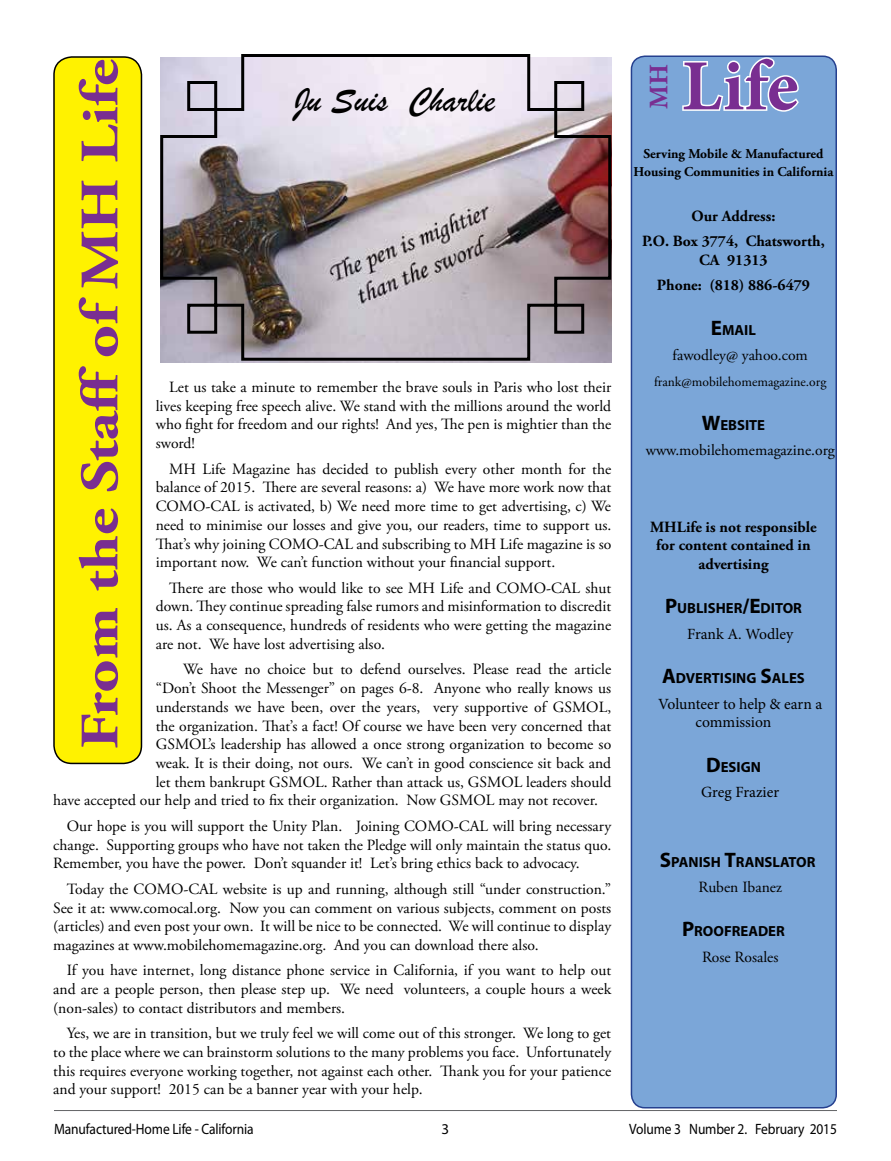
<style>
.page{position:relative;width:891px;height:1161px;background:#fff}
.page>*{position:absolute;margin:0;border:0;box-sizing:border-box;transform-origin:0 0}
.t1{font:700 72px "Minion Pro";color:#792e91}
.t2{font:700 54px "Adobe Garamond Pro";color:#792e91;scale:1.2 1}
.t3{font:36px "Brush Script";color:#000}
.t4{font:700 27px "Minion Pro";color:#792e91}
.t5{font:15.6px/18.8px "Adobe Garamond Pro";color:#000;text-align:justify}
.t6{font:700 15.6px/25.5px "Adobe Garamond Pro";color:#000;text-align:center}
.t7{font:15.6px/18.8px "Minion Pro";letter-spacing:-.005em;color:#000}
.t8{font:15px "Myriad Pro";letter-spacing:-.01em;color:#000;scale:.9 1}
.t9{font:15px "Myriad Pro";letter-spacing:-.01em;color:#000}
.t10{font:700 14.7px "Myriad Pro";color:#000}
.t11{font:700 13.5px/18.8px "Adobe Garamond Pro";color:#000;text-align:center}
.t12{font:13.5px "Adobe Garamond Pro";color:#000}
.s1{font-size:21px}
</style>
<div class="page">
<img style="left:160px;top:54px;width:452px;height:308px">
<div style="left:54px;top:57px;width:87px;height:706px;background:#fff200;border-radius:18px"></div>
<div style="left:53px;top:56px;width:89px;height:708px;border:2px solid #000;border-radius:18px"></div>
<div style="left:631px;top:56px;width:205px;height:1052px;background:#7ba6d8;border-radius:14px"></div>
<svg style="left:682px;top:59px;width:117px;height:53px"></svg>
<div style="left:631px;top:56px;width:206px;height:1052px;border:2px solid #25408f;border-radius:14px"></div>
<hr style="left:54px;top:1110px;width:783px;height:1px;background:#636466">
<h2 class="t2" style="left:69px;top:749px;width:577px;rotate:-90deg">From the Staff of MH Life</h2>
<h1 class="t1" style="left:682px;top:36px;width:118px">Life</h1>
<h3 class="t4" style="left:640px;top:109px;width:47px;rotate:-90deg">MH</h3>
<h3 class="t3" style="left:294px;top:78px;width:203px">Ju Suis Charlie</h3>
<p class="t11" style="left:634px;top:144px;width:201px">Serving Mobile &amp; Manufactured<br>Housing Communities in California</p>
<p class="t6" style="left:642px;top:203px;width:184px">Our Address:<br>P.O. Box 3774, Chatsworth,</p>
<p class="t6" style="left:657px;top:247px;width:155px">CA 91313<br>Phone: (818) 886-6479</p>
<p class="t10" style="left:711px;top:320px;width:46px"><span class="s1">E</span>MAIL</p>
<p class="t5" style="left:673px;top:346px;width:137px">fawodley@ yahoo.com</p>
<p class="t12" style="left:654px;top:373px;width:174px">frank@mobilehomemagazine.org</p>
<p class="t10" style="left:702px;top:415px;width:65px"><span class="s1">W</span>EBSITE</p>
<p class="t5" style="left:646px;top:441px;width:191px">www.mobilehomemagazine.org</p>
<p class="t5" style="left:156px;top:378px;width:457px;text-indent:13px">Let us take a minute to remember the brave souls in Paris who lost their lives keeping free speech alive. We stand with the millions around the world who fight for freedom and our rights! And yes, The pen is mightier than the sword!</p>
<p class="t5" style="left:156px;top:460px;width:457px;text-indent:13px">MH Life Magazine has decided to publish every other month for the balance of 2015. There are several reasons: a) We have more work now that COMO-CAL is activated, b) We need more time to get advertising, c) We need to minimise our losses and give you, our readers, time to support us.<br>That’s why joining COMO-CAL and subscribing to MH Life magazine is so important now. We can’t function without your financial support.</p>
<p class="t5" style="left:156px;top:579px;width:457px;text-indent:13px">There are those who would like to see MH Life and COMO-CAL shut down. They continue spreading false rumors and misinformation to discredit us. As a consequence, hundreds of residents who were getting the magazine are not. We have lost advertising also.</p>
<p class="t5" style="left:183px;top:661px;width:430px">We have no choice but to defend ourselves. Please read the article</p>
<p class="t5" style="left:156px;top:679px;width:457px">“Don’t Shoot the Messenger” on pages 6-8. Anyone who really knows us</p>
<p class="t5" style="left:156px;top:698px;width:457px">understands we have been, over the years, very supportive of GSMOL,</p>
<p class="t5" style="left:156px;top:717px;width:457px">the organization. That’s a fact! Of course we have been very concerned that</p>
<p class="t5" style="left:156px;top:735px;width:457px">GSMOL’s leadership has allowed a once strong organization to become so</p>
<p class="t5" style="left:156px;top:754px;width:457px">weak. It is their doing, not ours. We can’t in good conscience sit back and</p>
<p class="t5" style="left:156px;top:773px;width:457px">let them bankrupt GSMOL. Rather than attack us, GSMOL leaders should</p>
<p class="t5" style="left:53px;top:792px;width:546px">have accepted our help and tried to fix their organization. Now GSMOL may not recover.</p>
<p class="t5" style="left:53px;top:817px;width:560px;text-indent:13px">Our hope is you will support the Unity Plan. Joining COMO-CAL will bring necessary change. Supporting groups who have not taken the Pledge will only maintain the status quo.<br>Remember, you have the power. Don’t squander it! Let’s bring ethics back to advocacy.</p>
<p class="t5" style="left:53px;top:880px;width:559px;text-indent:13px">Today the COMO-CAL website is up and running, although still “under construction.” See it at: www.comocal.org. Now you can comment on various subjects, comment on posts (articles) and even post your own. It will be nice to be connected. We will continue to display magazines at www.mobilehomemagazine.org. And you can download there also.</p>
<p class="t5" style="left:53px;top:962px;width:560px;text-indent:13px">If you have internet, long distance phone service in California, if you want to help out and are a people person, then please step up. We need volunteers, a couple hours a week (non-sales) to contact distributors and members.</p>
<p class="t5" style="left:53px;top:1025px;width:560px;text-indent:13px">Yes, we are in transition, but we truly feel we will come out of this stronger. We long to get to the place where we can brainstorm solutions to the many problems you face. Unfortunately this requires everyone working together, not against each other. Thank you for your patience and your support! 2015 can be a banner year with your help.</p>
<p class="t8" style="left:54px;top:1120px;width:223px">Manufactured-Home Life - California</p>
<p class="t9" style="left:442px;top:1120px;width:9px">3</p>
<p class="t8" style="left:629px;top:1120px;width:232px">Volume 3 Number 2. February 2015</p>
<p class="t6" style="left:650px;top:518px;width:168px;line-height:18.8px">MHLife is not responsible for content contained in advertising</p>
<p class="t10" style="left:665px;top:599px;width:138px"><span class="s1">P</span>UBLISHER<span class="s1">/E</span>DITOR</p>
<p class="t7" style="left:687px;top:625px;width:108px">Frank A. Wodley</p>
<p class="t10" style="left:662px;top:669px;width:144px"><span class="s1">A</span>DVERTISING <span class="s1">S</span>ALES</p>
<p class="t7" style="left:696px;top:694px;width:128px;text-indent:-37px">Volunteer to help &amp; earn a commission</p>
<p class="t10" style="left:706px;top:757px;width:56px"><span class="s1">D</span>ESIGN</p>
<p class="t7" style="left:701px;top:783px;width:79px">Greg Frazier</p>
<p class="t10" style="left:660px;top:852px;width:157px"><span class="s1">S</span>PANISH <span class="s1">T</span>RANSLATOR</p>
<p class="t5" style="left:698px;top:878px;width:85px">Ruben Ibanez</p>
<p class="t10" style="left:682px;top:922px;width:104px"><span class="s1">P</span>ROOFREADER</p>
<p class="t5" style="left:702px;top:948px;width:78px">Rose Rosales</p>
</div>
